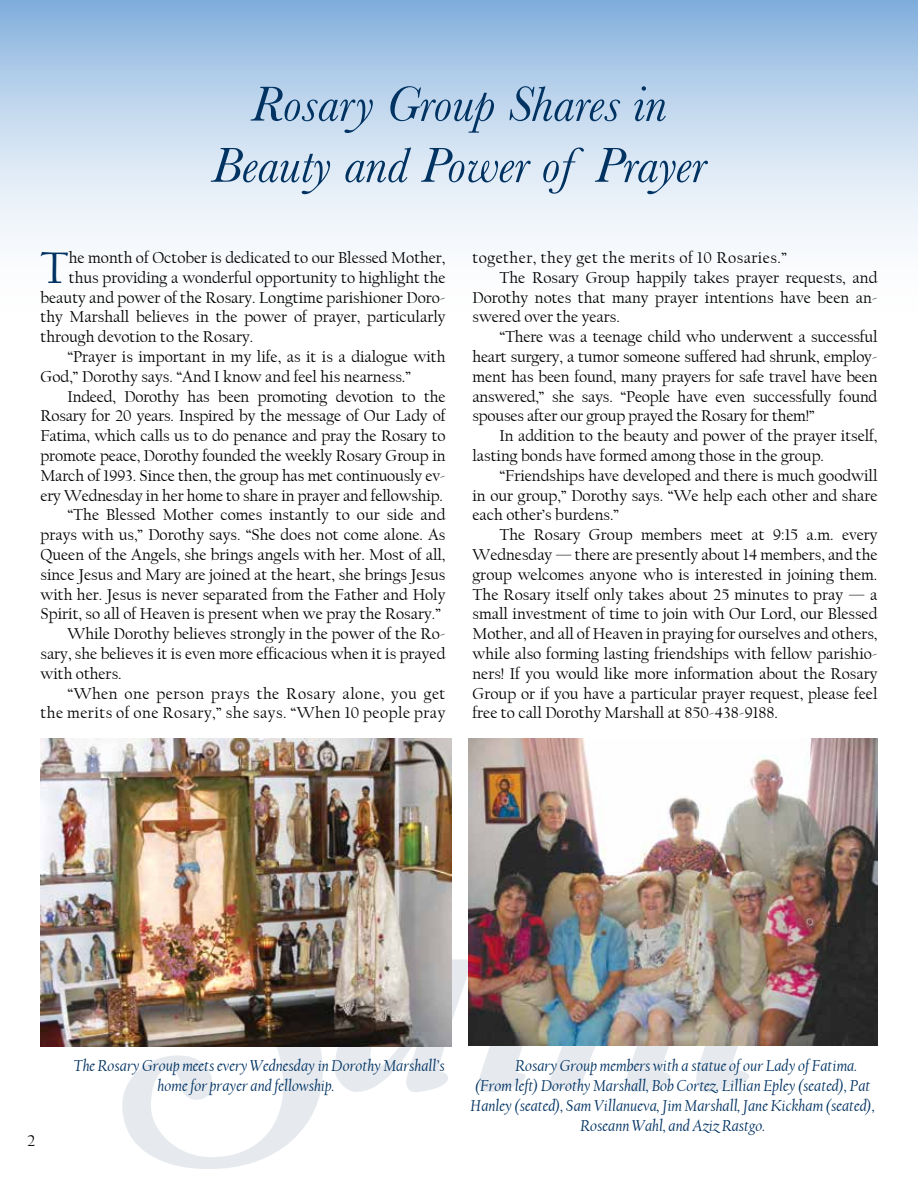
<style>
.page{position:relative;width:918px;height:1188px;background:#fff}
.page>*{position:absolute;margin:0;border:0;box-sizing:border-box;transform-origin:0 0}
.t1{font:300px "Amperzand";color:#003262}
.t2{font:italic 51px/61.2px "Baskerville";color:#003262;text-align:center}
.t3{font:46.35px "Californian FB";color:#003262}
.t4{font:16.5px "Californian FB";color:#000}
.t5{font:italic 16.5px/19.8px "Californian FB";color:#003262}
.t6{font:16.5px "Californian FB";letter-spacing:.03em;color:#000}
</style>
<div class="page">
<svg style="left:0;top:0;width:918px;height:240px;background:#c3d8ee"></svg>
<img style="left:41px;top:738px;width:410px;height:309px">
<img style="left:468px;top:738px;width:410px;height:308px">
<h2 class="t2" style="left:212px;top:73px;width:496px">Rosary Group Shares in<br>Beauty and Power of Prayer</h2>
<h3 class="t3" style="left:40px;top:242px;width:30px">T</h3>
<p class="t4" style="left:69px;top:248px;width:378px">he month of October is dedicated to our Blessed Mother,</p>
<p class="t4" style="left:69px;top:268px;width:378px">thus providing a wonderful opportunity to highlight the</p>
<p class="t4" style="left:41px;top:288px;width:406px">beauty and power of the Rosary. Longtime parishioner Doro-</p>
<p class="t4" style="left:41px;top:308px;width:407px">thy Marshall believes in the power of prayer, particularly</p>
<p class="t4" style="left:41px;top:328px;width:214px">through devotion to the Rosary.</p>
<p class="t4" style="left:68px;top:347px;width:379px">“Prayer is important in my life, as it is a dialogue with</p>
<p class="t4" style="left:41px;top:367px;width:372px">God,” Dorothy says. “And I know and feel his nearness.”</p>
<p class="t4" style="left:68px;top:387px;width:379px">Indeed, Dorothy has been promoting devotion to the</p>
<p class="t4" style="left:41px;top:407px;width:407px">Rosary for 20 years. Inspired by the message of Our Lady of</p>
<p class="t4" style="left:41px;top:427px;width:407px">Fatima, which calls us to do penance and pray the Rosary to</p>
<p class="t4" style="left:41px;top:446px;width:406px">promote peace, Dorothy founded the weekly Rosary Group in</p>
<p class="t4" style="left:41px;top:466px;width:407px">March of 1993. Since then, the group has met continuously ev-</p>
<p class="t4" style="left:41px;top:486px;width:404px">ery Wednesday in her home to share in prayer and fellowship.</p>
<p class="t4" style="left:68px;top:506px;width:380px">“The Blessed Mother comes instantly to our side and</p>
<p class="t4" style="left:41px;top:526px;width:407px">prays with us,” Dorothy says. “She does not come alone. As</p>
<p class="t4" style="left:41px;top:545px;width:406px">Queen of the Angels, she brings angels with her. Most of all,</p>
<p class="t4" style="left:41px;top:565px;width:406px">since Jesus and Mary are joined at the heart, she brings Jesus</p>
<p class="t4" style="left:41px;top:585px;width:406px">with her. Jesus is never separated from the Father and Holy</p>
<p class="t4" style="left:41px;top:605px;width:402px">Spirit, so all of Heaven is present when we pray the Rosary.”</p>
<p class="t4" style="left:68px;top:625px;width:379px">While Dorothy believes strongly in the power of the Ro-</p>
<p class="t4" style="left:41px;top:644px;width:406px">sary, she believes it is even more efficacious when it is prayed</p>
<p class="t4" style="left:41px;top:664px;width:83px">with others.</p>
<p class="t6" style="left:68px;top:684px;width:379px">“When one person prays the Rosary alone, you get</p>
<p class="t6" style="left:41px;top:704px;width:406px">the merits of one Rosary,” she says. “When 10 people pray</p>
<p class="t6" style="left:473px;top:248px;width:316px">together, they get the merits of 10 Rosaries.”</p>
<p class="t4" style="left:500px;top:268px;width:379px">The Rosary Group happily takes prayer requests, and</p>
<p class="t4" style="left:473px;top:288px;width:407px">Dorothy notes that many prayer intentions have been an-</p>
<p class="t4" style="left:473px;top:308px;width:149px">swered over the years.</p>
<p class="t4" style="left:500px;top:328px;width:380px">“There was a teenage child who underwent a successful</p>
<p class="t4" style="left:473px;top:347px;width:406px">heart surgery, a tumor someone suffered had shrunk, employ-</p>
<p class="t4" style="left:473px;top:367px;width:407px">ment has been found, many prayers for safe travel have been</p>
<p class="t4" style="left:473px;top:387px;width:406px">answered,” she says. “People have even successfully found</p>
<p class="t4" style="left:473px;top:407px;width:344px">spouses after our group prayed the Rosary for them!”</p>
<p class="t4" style="left:500px;top:427px;width:380px">In addition to the beauty and power of the prayer itself,</p>
<p class="t4" style="left:473px;top:446px;width:353px">lasting bonds have formed among those in the group.</p>
<p class="t4" style="left:500px;top:466px;width:380px">“Friendships have developed and there is much goodwill</p>
<p class="t4" style="left:473px;top:486px;width:407px">in our group,” Dorothy says. “We help each other and share</p>
<p class="t4" style="left:473px;top:506px;width:148px">each other’s burdens.”</p>
<p class="t4" style="left:500px;top:526px;width:380px">The Rosary Group members meet at 9:15 a.m. every</p>
<p class="t4" style="left:473px;top:545px;width:406px">Wednesday — there are presently about 14 members, and the</p>
<p class="t4" style="left:473px;top:565px;width:407px">group welcomes anyone who is interested in joining them.</p>
<p class="t4" style="left:473px;top:585px;width:406px">The Rosary itself only takes about 25 minutes to pray — a</p>
<p class="t4" style="left:473px;top:605px;width:406px">small investment of time to join with Our Lord, our Blessed</p>
<p class="t4" style="left:473px;top:625px;width:406px">Mother, and all of Heaven in praying for ourselves and others,</p>
<p class="t4" style="left:473px;top:644px;width:407px">while also forming lasting friendships with fellow parishio-</p>
<p class="t4" style="left:473px;top:664px;width:407px">ners! If you would like more information about the Rosary</p>
<p class="t4" style="left:473px;top:684px;width:406px">Group or if you have a particular prayer request, please feel</p>
<p class="t4" style="left:473px;top:704px;width:307px">free to call Dorothy Marshall at 850-438-9188.</p>
<p class="t4" style="left:27px;top:1132px;width:10px">2</p>
<h1 class="t1" style="left:147px;top:835px;width:626px">Saint</h1>
<p class="t5" style="left:158px;top:1056px;width:289px;text-indent:-84px">The Rosary Group meets every Wednesday in Dorothy Marshall’s home for prayer and fellowship.</p>
<p class="t5" style="left:515px;top:1056px;width:343px">Rosary Group members with a statue of our Lady of Fatima.</p>
<p class="t5" style="left:475px;top:1076px;width:397px">(From left) Dorothy Marshall, Bob Cortez, Lillian Epley (seated), Pat</p>
<p class="t5" style="left:471px;top:1096px;width:406px">Hanley (seated), Sam Villanueva, Jim Marshall, Jane Kickham (seated),</p>
<p class="t5" style="left:581px;top:1116px;width:186px">Roseann Wahl, and Aziz Rastgo.</p>
</div>
